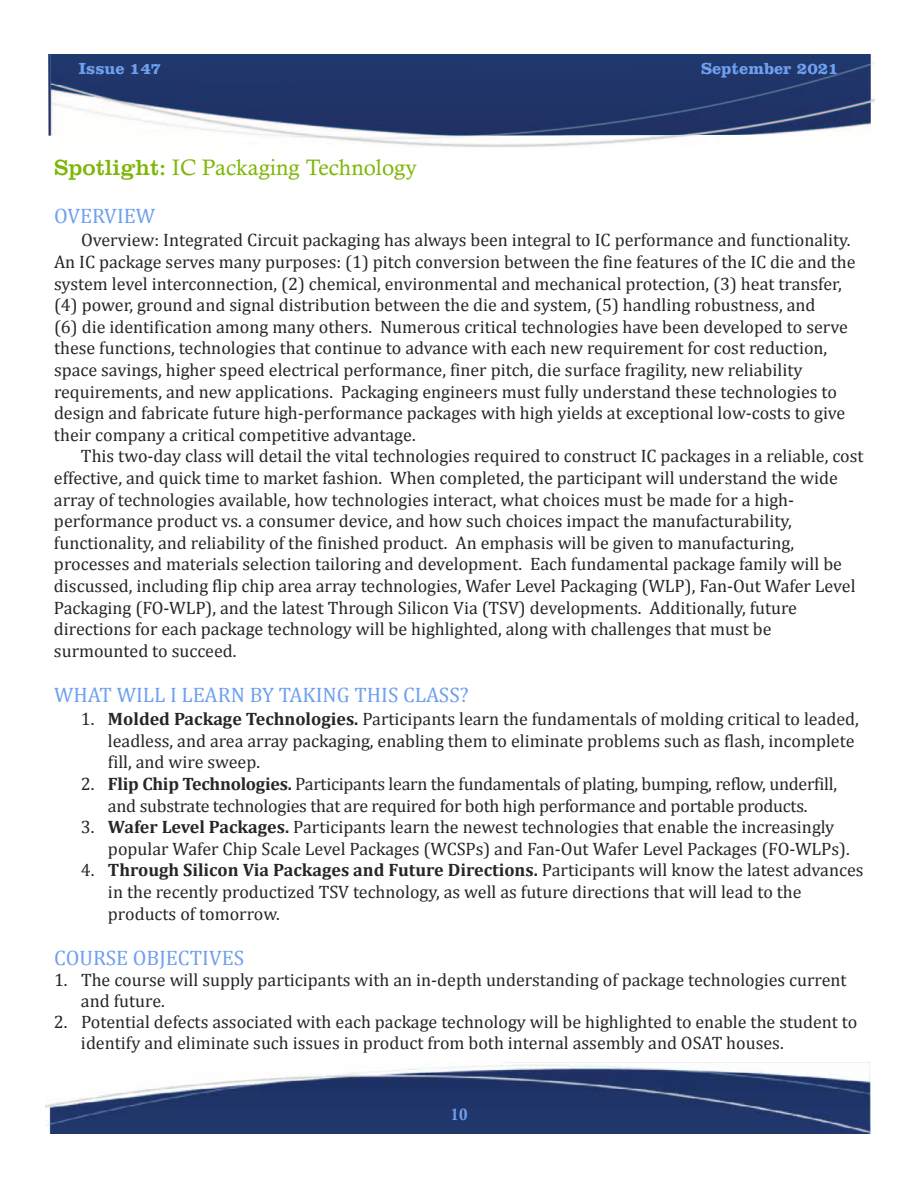
<style>
.page{position:relative;width:918px;height:1188px;background:#fff}
.page>*{position:absolute;margin:0;border:0;box-sizing:border-box;transform-origin:0 0}
.t1{font:22.5px "Calisto";color:#7eb606}
.t2{font:21px "Cambria";color:#6fa0ef}
.t3{font:18px/21.6px "Cambria";color:#272526}
.t4{font:700 16.5px "Clarendon BT";color:#6fa0ef}
.t5{font:700 16.5px "Calisto";color:#6fa0ef}
.s1{font-family:"Clarendon BT"}
.s2{font-weight:700}
</style>
<div class="page">
<img style="left:48px;top:54px;width:3px;height:82px">
<img style="left:871px;top:62px;width:4px;height:41px">
<img style="left:51px;top:54px;width:820px;height:82px">
<img style="left:45px;top:1062px;width:825px;height:72px">
<p class="t4" style="left:79px;top:62px;width:84px">Issue 147</p>
<p class="t4" style="left:701px;top:62px;width:139px">September 2021</p>
<p class="t1" style="left:54px;top:159px;width:365px"><span class="s1">Spotlight:</span> IC Packaging Technology</p>
<p class="t2" style="left:54px;top:204px;width:103px">OVERVIEW</p>
<p class="t3" style="left:54px;top:229px;width:803px;text-indent:27px">Overview: Integrated Circuit packaging has always been integral to IC performance and functionality.<br>An IC package serves many purposes: (1) pitch conversion between the fine features of the IC die and the system level interconnection, (2) chemical, environmental and mechanical protection, (3) heat transfer, (4) power, ground and signal distribution between the die and system, (5) handling robustness, and<br>(6) die identification among many others. Numerous critical technologies have been developed to serve these functions, technologies that continue to advance with each new requirement for cost reduction, space savings, higher speed electrical performance, finer pitch, die surface fragility, new reliability requirements, and new applications. Packaging engineers must fully understand these technologies to design and fabricate future high-performance packages with high yields at exceptional low-costs to give their company a critical competitive advantage.</p>
<p class="t3" style="left:54px;top:445px;width:811px;text-indent:27px">This two-day class will detail the vital technologies required to construct IC packages in a reliable, cost effective, and quick time to market fashion. When completed, the participant will understand the wide array of technologies available, how technologies interact, what choices must be made for a high&shy;performance product vs. a consumer device, and how such choices impact the manufacturability, functionality, and reliability of the finished product. An emphasis will be given to manufacturing, processes and materials selection tailoring and development. Each fundamental package family will be discussed, including flip chip area array technologies, Wafer Level Packaging (WLP), Fan-Out Wafer Level Packaging (FO-WLP), and the latest Through Silicon Via (TSV) developments. Additionally, future directions for each package technology will be highlighted, along with challenges that must be surmounted to succeed.</p>
<p class="t2" style="left:54px;top:682px;width:416px">WHAT WILL I LEARN BY TAKING THIS CLASS?</p>
<p class="t3" style="left:108px;top:708px;width:752px;text-indent:-27px">1. <span class="s2">Molded Package Technologies.</span> Participants learn the fundamentals of molding critical to leaded, leadless, and area array packaging, enabling them to eliminate problems such as flash, incomplete fill, and wire sweep.</p>
<p class="t3" style="left:81px;top:773px;width:758px;text-align:center">2. <span class="s2">Flip Chip Technologies.</span> Participants learn the fundamentals of plating, bumping, reflow, underfill, and substrate technologies that are required for both high performance and portable products.</p>
<p class="t3" style="left:108px;top:816px;width:743px;text-indent:-27px">3. <span class="s2">Wafer Level Packages.</span> Participants learn the newest technologies that enable the increasingly popular Wafer Chip Scale Level Packages (WCSPs) and Fan-Out Wafer Level Packages (FO-WLPs).</p>
<p class="t3" style="left:108px;top:859px;width:757px;text-indent:-27px">4. <span class="s2">Through Silicon Via Packages and Future Directions.</span> Participants will know the latest advances in the recently productized TSV technology, as well as future directions that will lead to the products of tomorrow.</p>
<p class="t2" style="left:54px;top:945px;width:192px">COURSE OBJECTIVES</p>
<p class="t3" style="left:81px;top:969px;width:767px;line-height:21px;text-indent:-27px">1. The course will supply participants with an in-depth understanding of package technologies current and future.</p>
<p class="t3" style="left:81px;top:1011px;width:778px;line-height:21px;text-indent:-27px">2. Potential defects associated with each package technology will be highlighted to enable the student to identify and eliminate such issues in product from both internal assembly and OSAT houses.</p>
<p class="t5" style="left:451px;top:1108px;width:18px">10</p>
</div>
